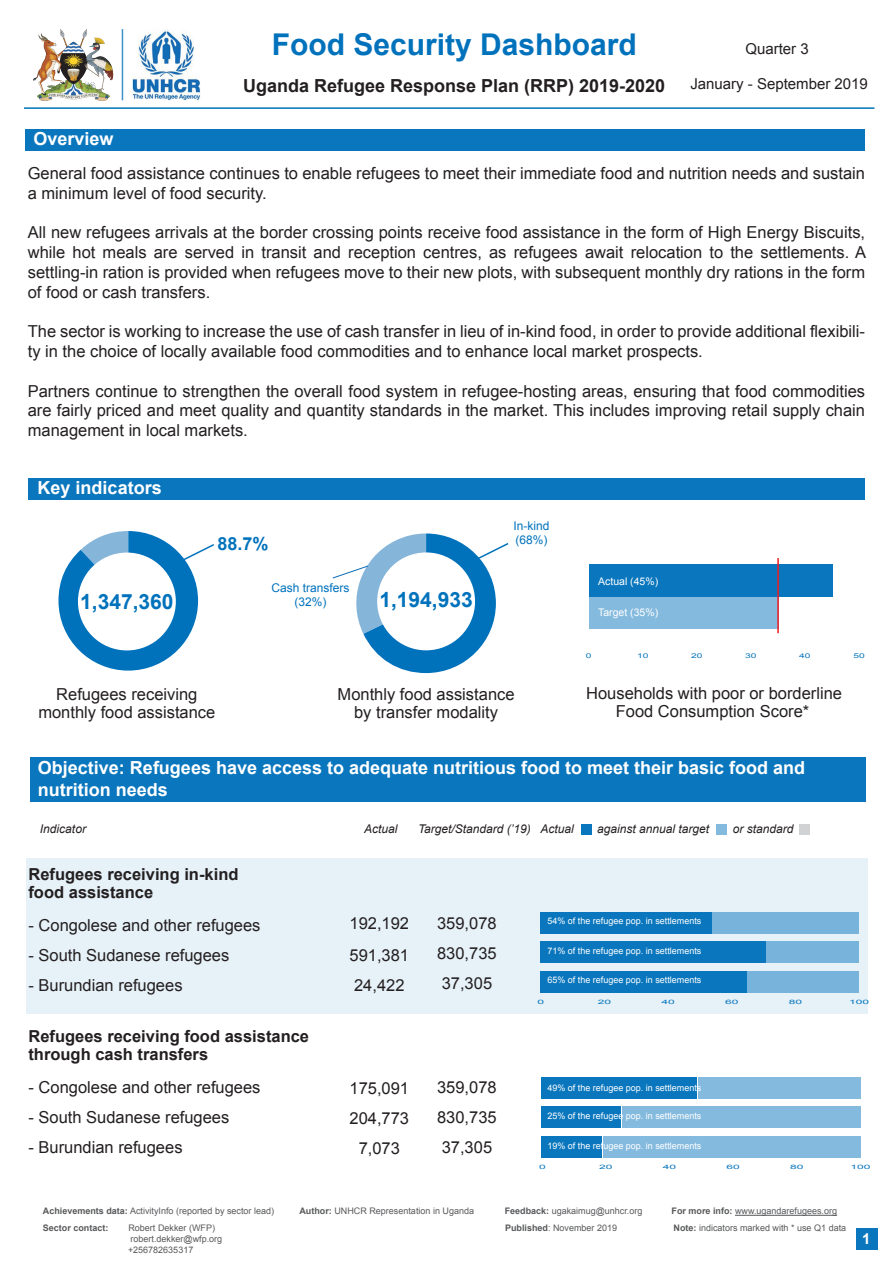
<style>
.page{position:relative;width:893px;height:1263px;background:#fff}
.page>*{position:absolute;margin:0;border:0;box-sizing:border-box;transform-origin:0 0}
.t1{font:700 30px "Arial";color:#0072bc}
.t2{font:700 21px "Arial";color:#0072bc}
.t3{font:700 18px/21.6px "Arial";color:#fff}
.t4{font:700 18px "Arial";color:#231f20}
.t5{font:700 18px "Arial";color:#0072bc}
.t6{font:16.5px/19.8px "Arial";color:#231f20;text-align:justify}
.t7{font:700 16.5px/18px "Arial";color:#231f20}
.t8{font:15px "Arial";color:#231f20}
.t9{font:700 15px "Arial";color:#fff}
.t10{font:italic 12px "Arial";color:#231f20}
.t11{font:12px/14.4px "Arial";color:#0072bc}
.t12{font:10.5px "Arial";color:#fff}
.t13{font:9px/10.9px "Arial";color:#58595b}
.t14{font:9px "Arial";color:#fff}
.t15{font:700 9px "Arial";color:#58595b}
.t16{font:6.6px "Arial";color:#0976bd;scale:1.55 1}
.t17{font:6px "Arial";color:#0976bd;scale:2 1}
.s1{font-weight:700}
</style>
<div class="page">
<div style="left:27px;top:858px;width:841px;height:155px;background:#e6f1f8"></div>
<div style="left:26px;top:129px;width:839px;height:21px;background:#0976bd"></div>
<hr style="left:735px;top:1215px;width:102px;height:1px;background:#58595b">
<hr style="left:24px;top:107px;width:850px;height:2px;background:#0072bc">
<img style="left:33px;top:29px;width:80px;height:71px">
<img style="left:131px;top:29px;width:70px;height:71px">
<hr style="left:122px;top:29px;width:1px;height:71px;background:#0976bd">
<div style="left:29px;top:478px;width:836px;height:22px;background:#0976bd"></div>
<div style="left:30px;top:757px;width:835px;height:45px;background:#0976bd"></div>
<div style="left:581px;top:824px;width:11px;height:11px;background:#0976bd"></div>
<div style="left:716px;top:824px;width:11px;height:10px;background:#84bade"></div>
<div style="left:698px;top:1077px;width:162px;height:21px;background:#84bade"></div>
<div style="left:622px;top:1107px;width:238px;height:21px;background:#84bade"></div>
<div style="left:603px;top:1136px;width:257px;height:21px;background:#84bade"></div>
<div style="left:541px;top:1077px;width:156px;height:21px;background:#0976bd"></div>
<div style="left:541px;top:1107px;width:80px;height:21px;background:#0976bd"></div>
<div style="left:541px;top:1136px;width:61px;height:21px;background:#0976bd"></div>
<div style="left:589px;top:564px;width:243px;height:32px;background:#0976bd"></div>
<div style="left:589px;top:596px;width:189px;height:33px;background:#84bade"></div>
<hr style="left:777px;top:558px;width:2px;height:75px;background:#ee1d23">
<div style="left:799px;top:824px;width:10px;height:11px;background:#d1d2d4"></div>
<div style="left:856px;top:1229px;width:21px;height:21px;background:#0976bd"></div>
<svg style="left:58px;top:531px;width:156px;height:140px"></svg>
<svg style="left:333px;top:533px;width:176px;height:140px"></svg>
<div style="left:713px;top:912px;width:146px;height:21px;background:#77b3da"></div>
<div style="left:767px;top:942px;width:92px;height:21px;background:#77b3da"></div>
<div style="left:748px;top:971px;width:111px;height:21px;background:#77b3da"></div>
<div style="left:540px;top:912px;width:171px;height:21px;background:#0976bd"></div>
<div style="left:540px;top:942px;width:226px;height:21px;background:#0976bd"></div>
<div style="left:540px;top:971px;width:206px;height:21px;background:#0976bd"></div>
<p class="t3" style="left:34px;top:128px;width:82px">Overview</p>
<h1 class="t1" style="left:272px;top:24px;width:367px">Food Security Dashboard</h1>
<p class="t4" style="left:243px;top:73px;width:424px">Uganda Refugee Response Plan (RRP) 2019-2020</p>
<p class="t8" style="left:745px;top:38px;width:65px">Quarter 3</p>
<p class="t8" style="left:690px;top:74px;width:179px">January - September 2019</p>
<p class="t6" style="left:28px;top:163px;width:839px">General food assistance continues to enable refugees to meet their immediate food and nutrition needs and sustain a minimum level of food security.</p>
<p class="t6" style="left:28px;top:223px;width:840px">All new refugees arrivals at the border crossing points receive food assistance in the form of High Energy Biscuits, while hot meals are served in transit and reception centres, as refugees await relocation to the settlements. A settling-in ration is provided when refugees move to their new plots, with subsequent monthly dry rations in the form of food or cash transfers.</p>
<p class="t6" style="left:28px;top:322px;width:839px">The sector is working to increase the use of cash transfer in lieu of in-kind food, in order to provide additional flexibili&shy;ty in the choice of locally available food commodities and to enhance local market prospects.</p>
<p class="t6" style="left:28px;top:381px;width:839px">Partners continue to strengthen the overall food system in refugee-hosting areas, ensuring that food commodities are fairly priced and meet quality and quantity standards in the market. This includes improving retail supply chain management in local markets.</p>
<p class="t3" style="left:38px;top:478px;width:126px">Key indicators</p>
<p class="t2" style="left:80px;top:587px;width:95px">1,347,360</p>
<p class="t5" style="left:217px;top:531px;width:53px">88.7%</p>
<p class="t11" style="left:272px;top:580px;width:80px;text-align:center">Cash transfers (32%)</p>
<p class="t2" style="left:379px;top:585px;width:95px">1,194,933</p>
<p class="t11" style="left:513px;top:518px;width:38px">In-kind (68%)</p>
<p class="t12" style="left:598px;top:574px;width:62px">Actual (45%)</p>
<p class="t12" style="left:598px;top:605px;width:62px">Target (35%)</p>
<p class="t16" style="left:586px;top:651px;width:5px">0</p>
<p class="t16" style="left:637px;top:651px;width:9px">10</p>
<p class="t16" style="left:691px;top:651px;width:9px">20</p>
<p class="t16" style="left:745px;top:651px;width:9px">30</p>
<p class="t16" style="left:799px;top:651px;width:9px">40</p>
<p class="t16" style="left:853px;top:651px;width:9px">50</p>
<p class="t6" style="left:38px;top:685px;width:178px;line-height:18px;text-align:center">Refugees receiving monthly food assistance</p>
<p class="t6" style="left:338px;top:685px;width:178px;line-height:18px;text-align:center">Monthly food assistance by transfer modality</p>
<p class="t6" style="left:586px;top:685px;width:257px;line-height:18px;text-align:center">Households with poor or borderline<br>Food Consumption Score*</p>
<p class="t3" style="left:38px;top:758px;width:769px">Objective: Refugees have access to adequate nutritious food to meet their basic food and nutrition needs</p>
<p class="t10" style="left:40px;top:821px;width:48px">Indicator</p>
<p class="t10" style="left:364px;top:821px;width:35px">Actual</p>
<p class="t10" style="left:418px;top:821px;width:157px">Target/Standard (’19) Actual</p>
<p class="t10" style="left:597px;top:821px;width:114px">against annual target</p>
<p class="t10" style="left:733px;top:821px;width:62px">or standard</p>
<p class="t7" style="left:28px;top:866px;width:211px">Refugees receiving in-kind food assistance</p>
<p class="t6" style="left:28px;top:916px;width:234px">- Congolese and other refugees</p>
<p class="t6" style="left:28px;top:946px;width:202px">- South Sudanese refugees</p>
<p class="t6" style="left:28px;top:976px;width:156px">- Burundian refugees</p>
<p class="t7" style="left:28px;top:1028px;width:282px">Refugees receiving food assistance through cash transfers</p>
<p class="t6" style="left:28px;top:1078px;width:234px">- Congolese and other refugees</p>
<p class="t6" style="left:28px;top:1108px;width:202px">- South Sudanese refugees</p>
<p class="t6" style="left:28px;top:1138px;width:156px">- Burundian refugees</p>
<p class="t6" style="left:349px;top:908px;width:61px;line-height:31.5px">192,192<br>591,381</p>
<p class="t6" style="left:354px;top:975px;width:52px">24,422</p>
<p class="t6" style="left:437px;top:908px;width:61px;line-height:30px">359,078<br>830,735<br>37,305</p>
<p class="t6" style="left:349px;top:1073px;width:61px;line-height:30px;text-align:center">175,091<br>204,773<br>7,073</p>
<p class="t6" style="left:437px;top:1072px;width:61px;line-height:30px">359,078<br>830,735<br>37,305</p>
<p class="t14" style="left:547px;top:915px;width:156px">54% of the refugee pop. in settlements</p>
<p class="t14" style="left:547px;top:945px;width:156px">71% of the refugee pop. in settlements</p>
<p class="t14" style="left:547px;top:974px;width:156px">65% of the refugee pop. in settlements</p>
<p class="t17" style="left:538px;top:998px;width:5px">0</p>
<p class="t17" style="left:598px;top:998px;width:8px">20</p>
<p class="t17" style="left:661px;top:998px;width:8px">40</p>
<p class="t17" style="left:725px;top:998px;width:8px">60</p>
<p class="t17" style="left:789px;top:998px;width:8px">80</p>
<p class="t17" style="left:849px;top:998px;width:12px">100</p>
<p class="t14" style="left:547px;top:1081px;width:156px">49% of the refugee pop. in settlements</p>
<p class="t14" style="left:547px;top:1110px;width:156px">25% of the refugee pop. in settlements</p>
<p class="t14" style="left:547px;top:1140px;width:156px">19% of the refugee pop. in settlements</p>
<p class="t17" style="left:539px;top:1163px;width:5px">0</p>
<p class="t17" style="left:599px;top:1163px;width:8px">20</p>
<p class="t17" style="left:663px;top:1163px;width:8px">40</p>
<p class="t17" style="left:726px;top:1163px;width:8px">60</p>
<p class="t17" style="left:790px;top:1163px;width:8px">80</p>
<p class="t17" style="left:850px;top:1163px;width:12px">100</p>
<p class="t13" style="left:43px;top:1206px;width:233px"><span class="s1">Achievements data:</span> ActivityInfo (reported by sector lead)</p>
<p class="t13" style="left:299px;top:1206px;width:176px"><span class="s1">Author:</span> UNHCR Representation in Uganda</p>
<p class="t13" style="left:505px;top:1206px;width:139px"><span class="s1">Feedback:</span> ugakaimug@unhcr.org</p>
<p class="t13" style="left:671px;top:1206px;width:167px"><span class="s1">For more info:</span> www.ugandarefugees.org</p>
<p class="t15" style="left:43px;top:1222px;width:67px">Sector contact:</p>
<p class="t13" style="left:128px;top:1223px;width:88px">Robert Dekker (WFP)</p>
<p class="t13" style="left:505px;top:1223px;width:114px"><span class="s1">Published</span>: November 2019</p>
<p class="t13" style="left:674px;top:1223px;width:174px"><span class="s1">Note:</span> indicators marked with * use Q1 data</p>
<p class="t13" style="left:128px;top:1234px;width:96px">robert.dekker@wfp.org +256782635317</p>
<p class="t9" style="left:862px;top:1228px;width:10px">1</p>
</div>
